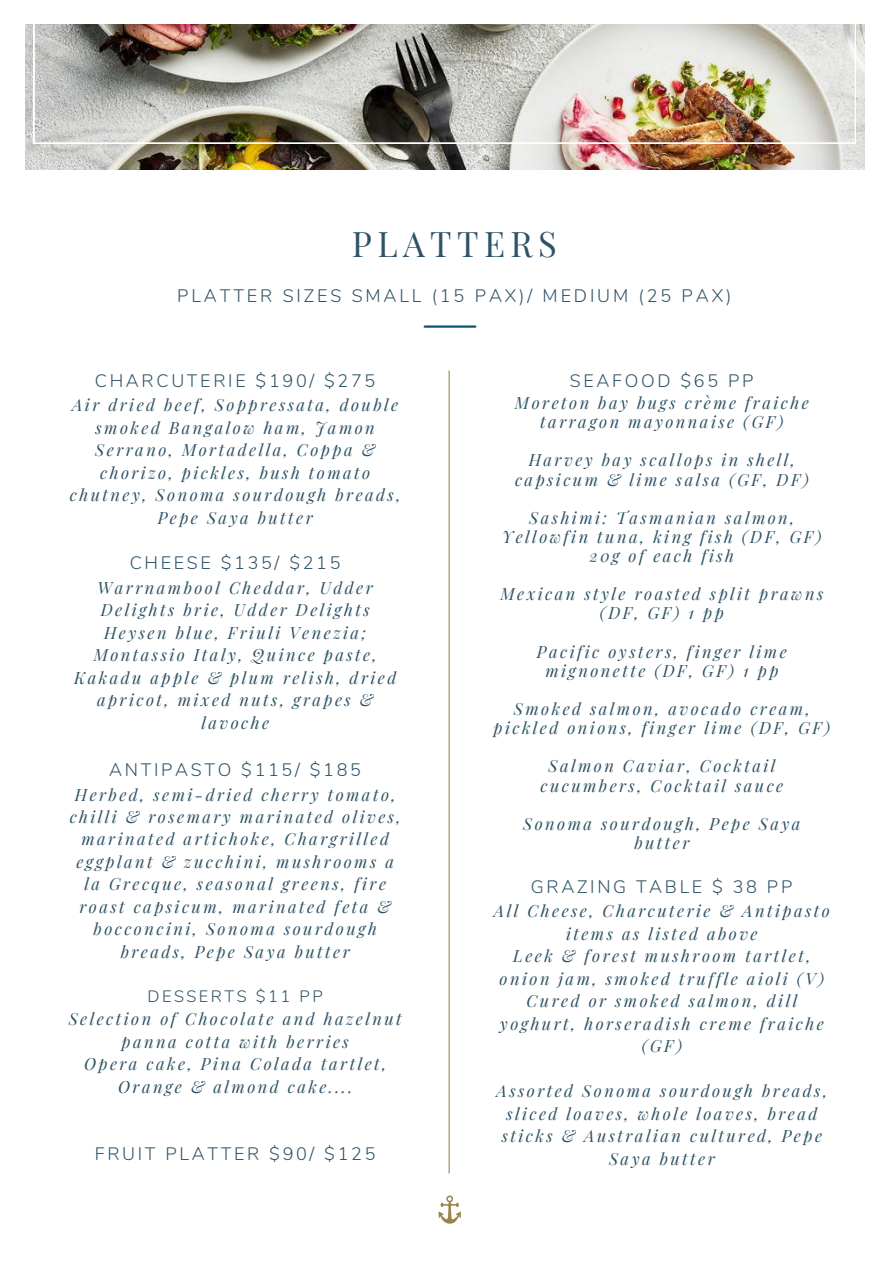
<style>
.page{position:relative;width:893px;height:1264px;background:#fff}
.page>*{position:absolute;margin:0;border:0;box-sizing:border-box;transform-origin:0 0}
.t1{font:34.5px "Playfair Display";letter-spacing:.16em;color:#2e5366}
.t2{font:300 18px "Nunito";letter-spacing:.15em;color:#2e5366}
.t3{font:italic 16.5px/22.5px "Playfair Display";letter-spacing:.15em;color:#2e5366;text-align:center}
.t4{font:300 16.5px "Nunito";letter-spacing:.15em;color:#2e5366}
</style>
<div class="page">
<hr style="left:424px;top:325px;width:51px;height:3px;background:#0d5373">
<img style="left:25px;top:25px;width:839px;height:145px">
<img style="left:34px;top:24px;width:821px;height:119px">
<svg style="left:438px;top:1195px;width:23px;height:29px"></svg>
<hr style="left:448px;top:370px;width:1px;height:803px;background:#99854e">
<h1 class="t1" style="left:352px;top:219px;width:206px">PLATTERS</h1>
<p class="t2" style="left:177px;top:284px;width:556px">PLATTER SIZES SMALL (15 PAX)/ MEDIUM (25 PAX)</p>
<p class="t2" style="left:95px;top:368px;width:282px">CHARCUTERIE $190/ $275</p>
<p class="t3" style="left:70px;top:393px;width:332px">Air dried beef, Soppressata, double smoked Bangalow ham, Jamon<br>Serrano, Mortadella, Coppa &amp; chorizo, pickles, bush tomato chutney, Sonoma sourdough breads,<br>Pepe Saya butter</p>
<p class="t2" style="left:130px;top:550px;width:212px">CHEESE $135/ $215</p>
<p class="t3" style="left:74px;top:575px;width:324px">Warrnambool Cheddar, Udder<br>Delights brie, Udder Delights<br>Heysen blue, Friuli Venezia;<br>Montassio Italy, Quince paste,<br>Kakadu apple &amp; plum relish, dried apricot, mixed nuts, grapes &amp; lavoche</p>
<p class="t2" style="left:109px;top:757px;width:253px">ANTIPASTO $115/ $185</p>
<p class="t3" style="left:70px;top:782px;width:332px">Herbed, semi-dried cherry tomato, chilli &amp; rosemary marinated olives, marinated artichoke, Chargrilled eggplant &amp; zucchini, mushrooms a la Grecque, seasonal greens, fire roast capsicum, marinated feta &amp; bocconcini, Sonoma sourdough breads, Pepe Saya butter</p>
<p class="t4" style="left:147px;top:985px;width:177px">DESSERTS $11 PP</p>
<p class="t3" style="left:69px;top:1007px;width:334px">Selection of Chocolate and hazelnut panna cotta with berries<br>Opera cake, Pina Colada tartlet,<br>Orange &amp; almond cake....</p>
<p class="t2" style="left:95px;top:1142px;width:282px">FRUIT PLATTER $90/ $125</p>
<p class="t2" style="left:570px;top:368px;width:185px">SEAFOOD $65 PP</p>
<p class="t3" style="left:515px;top:393px;width:295px;line-height:19px">Moreton bay bugs crème fraiche tarragon mayonnaise (GF)</p>
<p class="t3" style="left:515px;top:450px;width:295px;line-height:19px">Harvey bay scallops in shell, capsicum &amp; lime salsa (GF, DF)</p>
<p class="t3" style="left:502px;top:507px;width:320px;line-height:19px">Sashimi: Tasmanian salmon,<br>Yellowfin tuna, king fish (DF, GF)<br>20g of each fish</p>
<p class="t3" style="left:500px;top:584px;width:324px;line-height:19px">Mexican style roasted split prawns (DF, GF) 1 pp</p>
<p class="t3" style="left:537px;top:641px;width:251px;line-height:19px">Pacific oysters, finger lime mignonette (DF, GF) 1 pp</p>
<p class="t3" style="left:493px;top:698px;width:338px;line-height:19px">Smoked salmon, avocado cream, pickled onions, finger lime (DF, GF)</p>
<p class="t3" style="left:540px;top:756px;width:244px;line-height:19px">Salmon Caviar, Cocktail cucumbers, Cocktail sauce</p>
<p class="t3" style="left:523px;top:813px;width:279px;line-height:19px">Sonoma sourdough, Pepe Saya butter</p>
<p class="t2" style="left:531px;top:874px;width:263px">GRAZING TABLE $ 38 PP</p>
<p class="t3" style="left:494px;top:899px;width:337px">All Cheese, Charcuterie &amp; Antipasto items as listed above<br>Leek &amp; forest mushroom tartlet, onion jam, smoked truffle aioli (V)<br>Cured or smoked salmon, dill yoghurt, horseradish creme fraiche (GF)</p>
<p class="t3" style="left:496px;top:1079px;width:332px">Assorted Sonoma sourdough breads, sliced loaves, whole loaves, bread sticks &amp; Australian cultured, Pepe<br>Saya butter</p>
</div>
